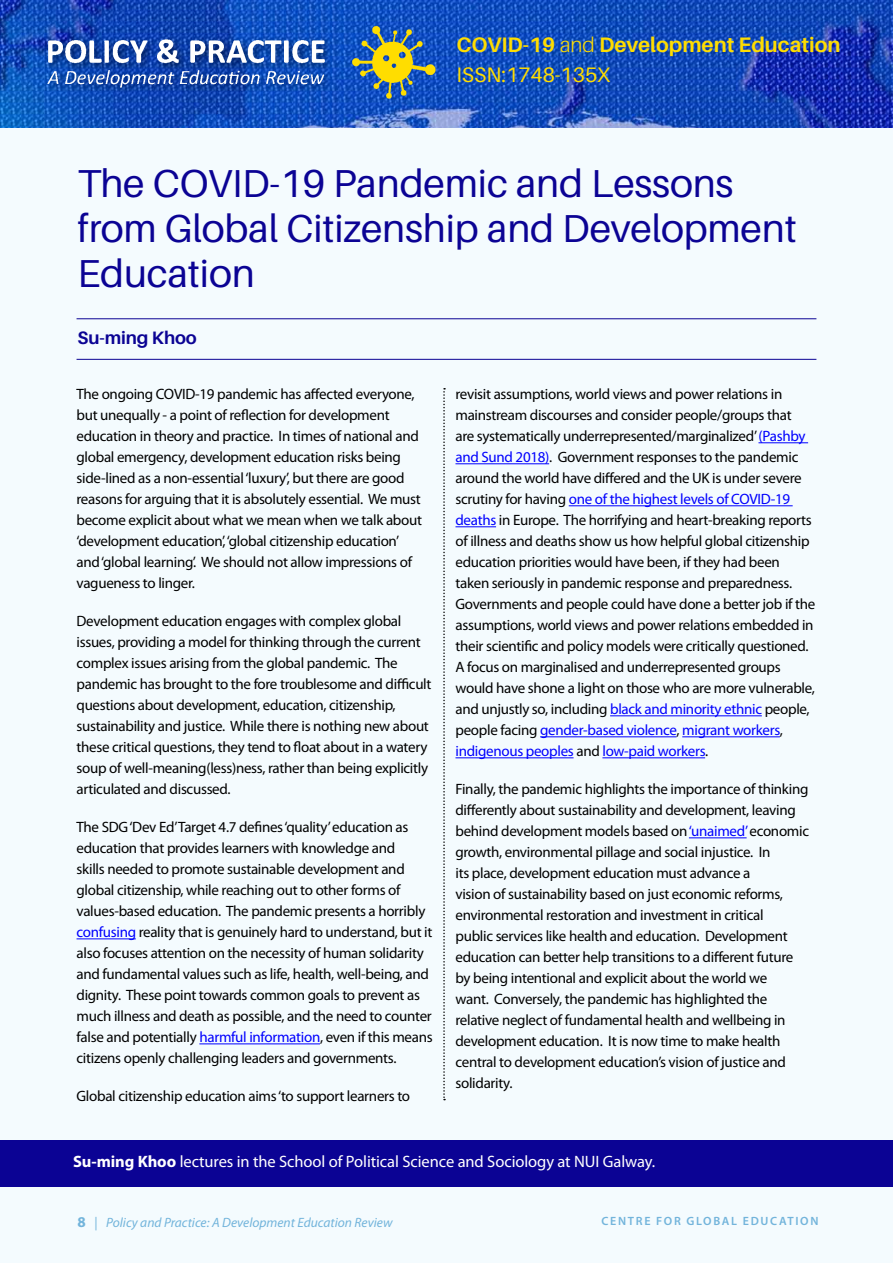
<style>
.page{position:relative;width:893px;height:1263px;background:#fff}
.page>*{position:absolute;margin:0;border:0;box-sizing:border-box;transform-origin:0 0}
.t1{font:39px/45px "Aileron";letter-spacing:-.005em;color:#0b0394}
.t2{font:700 21px/30px "Aileron";color:#fd0}
.t3{font:700 18px "Aileron";letter-spacing:-.005em;color:#0b0394}
.t4{font:16.5px "Myriad Pro";letter-spacing:-.005em;color:#fff}
.t5{font:15px/21px "Myriad Pro";letter-spacing:-.02em;color:#000}
.t6{font:italic 13.5px "Myriad Pro";color:#72b4db}
.t7{font:600 12px "Myriad Pro";letter-spacing:.14em;color:#72b4db}
.s1{font-weight:300}
.s2{font-weight:400}
.s3{color:#00f}
.s4{font-weight:700}
.s5{font-weight:700;font-style:normal;font-size:15px}
.s6{font-style:normal}
</style>
<div class="page">
<div style="left:0;top:128px;width:893px;height:1135px;background:#f4fbfe"></div>
<img style="left:0;top:0;width:893px;height:128px">
<div style="left:44px;top:35px;width:291px;height:60px;background:#000;opacity:.55"></div>
<img style="left:39px;top:28px;width:295px;height:60px">
<img style="left:350px;top:20px;width:87px;height:87px">
<div style="left:0;top:1140px;width:893px;height:46px;background:#0b0394"></div>
<hr style="left:77px;top:938px;width:59px;height:1px;background:#00f">
<hr style="left:199px;top:1043px;width:121px;height:1px;background:#00f">
<hr style="left:758px;top:442px;width:50px;height:1px;background:#00f">
<hr style="left:455px;top:463px;width:94px;height:1px;background:#00f">
<hr style="left:569px;top:505px;width:224px;height:1px;background:#00f">
<hr style="left:455px;top:526px;width:41px;height:1px;background:#00f">
<hr style="left:610px;top:715px;width:152px;height:1px;background:#00f">
<hr style="left:540px;top:736px;width:137px;height:1px;background:#00f">
<hr style="left:682px;top:736px;width:98px;height:1px;background:#00f">
<hr style="left:455px;top:757px;width:119px;height:1px;background:#00f">
<hr style="left:602px;top:757px;width:103px;height:1px;background:#00f">
<hr style="left:689px;top:837px;width:58px;height:1px;background:#00f">
<hr style="left:77px;top:318px;width:739px;height:1px;background:#0b0394">
<hr style="left:77px;top:359px;width:739px;height:1px;background:#0b0394">
<svg style="left:443px;top:388px;width:2px;height:712px"></svg>
<h2 class="t2" style="left:456px;top:30px;width:386px">COVID-19 <span class="s1">and</span> Development Education<br><span class="s2">ISSN:1748-135X</span></h2>
<h1 class="t1" style="left:78px;top:161px;width:721px">The COVID-19 Pandemic and Lessons from Global Citizenship and Development<br>Education</h1>
<p class="t3" style="left:78px;top:327px;width:121px">Su-ming Khoo</p>
<p class="t5" style="left:77px;top:383px;width:347px">The ongoing COVID-19 pandemic has affected everyone, but unequally - a point of reflection for development education in theory and practice. In times of national and global emergency, development education risks being side-lined as a non-essential ‘luxury’, but there are good reasons for arguing that it is absolutely essential. We must become explicit about what we mean when we talk about ‘development education’, ‘global citizenship education’ and ‘global learning’. We should not allow impressions of vagueness to linger.</p>
<p class="t5" style="left:77px;top:610px;width:356px">Development education engages with complex global issues, providing a model for thinking through the current complex issues arising from the global pandemic. The pandemic has brought to the fore troublesome and difficult questions about development, education, citizenship, sustainability and justice. While there is nothing new about these critical questions, they tend to float about in a watery soup of well-meaning(less)ness, rather than being explicitly articulated and discussed.</p>
<p class="t5" style="left:77px;top:816px;width:358px">The SDG ‘Dev Ed’Target 4.7 defines ‘quality’ education as education that provides learners with knowledge and<br>skills needed to promote sustainable development and global citizenship, while reaching out to other forms of values-based education. The pandemic presents a horribly <span class="s3">confusing</span> reality that is genuinely hard to understand, but it also focuses attention on the necessity of human solidarity and fundamental values such as life, health, well-being, and dignity. These point towards common goals to prevent as much illness and death as possible, and the need to counter false and potentially <span class="s3">harmful information</span>, even if this means citizens openly challenging leaders and governments.</p>
<p class="t5" style="left:77px;top:1086px;width:335px">Global citizenship education aims ‘to support learners to</p>
<p class="t5" style="left:455px;top:383px;width:361px">revisit assumptions, world views and power relations in mainstream discourses and consider people/groups that<br>are systematically underrepresented/marginalized’ <span class="s3">(Pashby and Sund 2018)</span>. Government responses to the pandemic around the world have differed and the UK is under severe scrutiny for having <span class="s3">one of the highest levels of COVID-19 deaths</span> in Europe. The horrifying and heart-breaking reports of illness and deaths show us how helpful global citizenship education priorities would have been, if they had been taken seriously in pandemic response and preparedness.<br>Governments and people could have done a better job if the assumptions, world views and power relations embedded in their scientific and policy models were critically questioned.<br>A focus on marginalised and underrepresented groups would have shone a light on those who are more vulnerable, and unjustly so, including <span class="s3">black and minority ethnic</span> people, people facing <span class="s3">gender-based violence</span>, <span class="s3">migrant workers</span>, <span class="s3">indigenous peoples</span> and <span class="s3">low-paid workers</span>.</p>
<p class="t5" style="left:455px;top:778px;width:355px">Finally, the pandemic highlights the importance of thinking differently about sustainability and development, leaving behind development models based on <span class="s3">‘unaimed’</span> economic growth, environmental pillage and social injustice. In<br>its place, development education must advance a<br>vision of sustainability based on just economic reforms, environmental restoration and investment in critical<br>public services like health and education. Development education can better help transitions to a different future by being intentional and explicit about the world we<br>want. Conversely, the pandemic has highlighted the relative neglect of fundamental health and wellbeing in development education. It is now time to make health central to development education’s vision of justice and solidarity.</p>
<p class="t4" style="left:73px;top:1151px;width:584px"><span class="s4">Su-ming Khoo</span> lectures in the School of Political Science and Sociology at NUI Galway.</p>
<p class="t6" style="left:78px;top:1214px;width:316px"><span class="s5">8</span> <span class="s6">|</span> Policy and Practice: A Development Education Review</p>
<p class="t7" style="left:601px;top:1213px;width:218px">CENTRE FOR GLOBAL EDUCATION</p>
</div>
